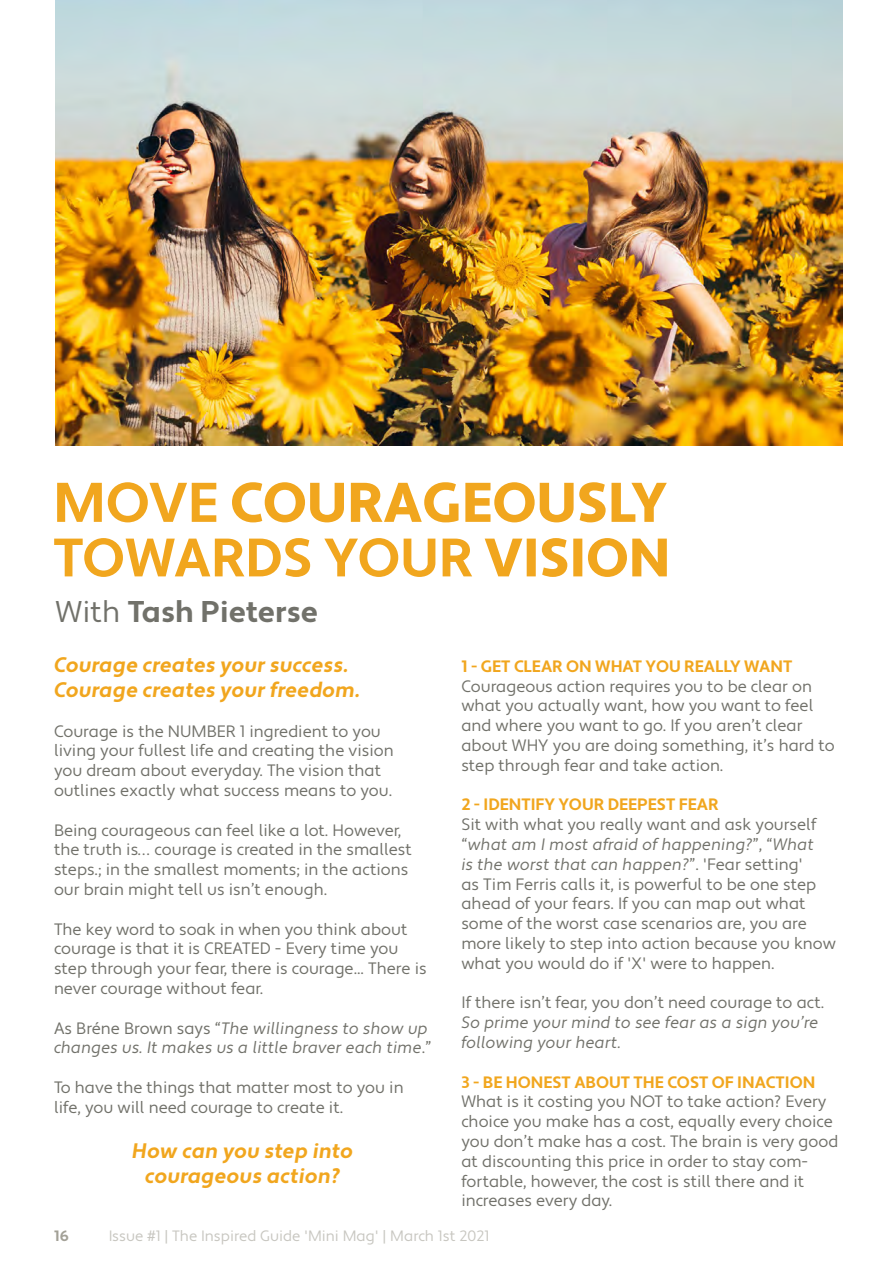
<style>
.page{position:relative;width:893px;height:1263px;background:#fff}
.page>*{position:absolute;margin:0;border:0;box-sizing:border-box;transform-origin:0 0}
.t1{font:700 30px "Apertura";color:#71716a}
.t2{font:21px/25.2px "Apertura Bold Obliq";color:#f1a61e}
.t3{font:16.5px/19.8px "Apertura";color:#71716a}
.t4{font:16.5px/19.8px "Apertura Obliq";color:#71716a}
.t5{font:700 16.5px "Apertura";color:#f1a61e}
.t6{font:15px "Apertura";color:#a3a197}
.t7{font:700 15px "Apertura";color:#a3a197}
.s1{font-weight:400}
.s2{font-family:"Apertura"}
</style>
<div class="page">
<svg style="left:54px;top:538px;width:613px;height:39px"></svg>
<svg style="left:57px;top:482px;width:610px;height:40px"></svg>
<img style="left:56px;top:0;width:786px;height:446px">
<h1 class="t1" style="left:56px;top:593px;width:264px"><span class="s1">With</span> Tash Pieterse</h1>
<p class="t2" style="left:54px;top:653px;width:308px">Courage creates your success.<br>Courage creates your freedom.</p>
<p class="t3" style="left:54px;top:722px;width:341px">Courage is the NUMBER 1 ingredient to you living your fullest life and creating the vision you dream about everyday. The vision that outlines exactly what success means to you.</p>
<p class="t3" style="left:54px;top:821px;width:359px">Being courageous can feel like a lot. However, the truth is… courage is created in the smallest steps.; in the smallest moments; in the actions our brain might tell us isn’t enough.</p>
<p class="t3" style="left:54px;top:920px;width:374px">The key word to soak in when you think about courage is that it is CREATED - Every time you step through your fear, there is courage... There is never courage without fear.</p>
<p class="t4" style="left:54px;top:1019px;width:379px"><span class="s2">As Bréne Brown says “</span>The willingness to show up changes us. It makes us a little braver each time<span class="s2">.”</span></p>
<p class="t3" style="left:54px;top:1078px;width:351px">To have the things that matter most to you in life, you will need courage to create it.</p>
<p class="t2" style="left:132px;top:1139px;width:223px;text-align:center">How can you step into courageous action?</p>
<p class="t5" style="left:461px;top:656px;width:332px">1 - GET CLEAR ON WHAT YOU REALLY WANT</p>
<p class="t3" style="left:461px;top:676px;width:375px">Courageous action requires you to be clear on what you actually want, how you want to feel and where you want to go. If you aren’t clear about WHY you are doing something, it’s hard to step through fear and take action.</p>
<p class="t5" style="left:461px;top:795px;width:259px">2 - IDENTIFY YOUR DEEPEST FEAR</p>
<p class="t3" style="left:461px;top:815px;width:356px">Sit with what you really want and ask yourself</p>
<p class="t4" style="left:461px;top:835px;width:354px"><span class="s2">“</span>what am I most afraid of happening?<span class="s2">”, “</span>What is the worst that can happen?<span class="s2">”. 'Fear setting'</span></p>
<p class="t3" style="left:461px;top:874px;width:376px">as Tim Ferris calls it, is powerful to be one step ahead of your fears. If you can map out what some of the worst case scenarios are, you are more likely to step into action because you know what you would do if 'X' were to happen.</p>
<p class="t3" style="left:461px;top:993px;width:364px">If there isn’t fear, you don’t need courage to act.</p>
<p class="t4" style="left:461px;top:1013px;width:359px">So prime your mind to see fear as a sign you’re following your heart.</p>
<p class="t5" style="left:461px;top:1072px;width:355px">3 - BE HONEST ABOUT THE COST OF INACTION</p>
<p class="t3" style="left:461px;top:1092px;width:378px">What is it costing you NOT to take action? Every choice you make has a cost, equally every choice you don’t make has a cost. The brain is very good at discounting this price in order to stay com&shy;fortable, however, the cost is still there and it increases every day.</p>
<p class="t7" style="left:54px;top:1227px;width:16px">16</p>
<p class="t6" style="left:108px;top:1227px;width:382px">Issue #1 | The Inspired Guide 'Mini Mag' | March 1st 2021</p>
</div>
